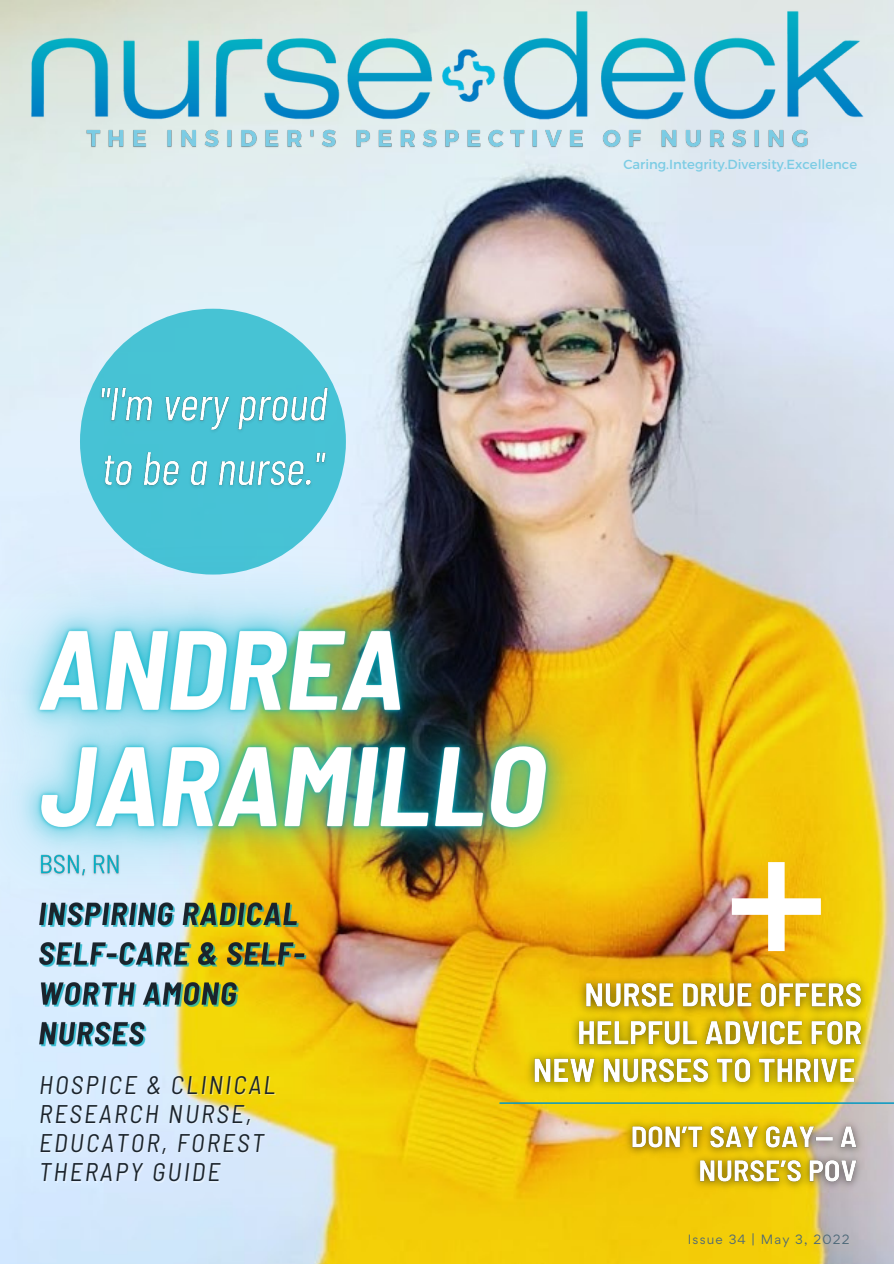
<style>
.page{position:relative;width:894px;height:1264px;background:#fff}
.page>*{position:absolute;margin:0;border:0;box-sizing:border-box;transform-origin:0 0}
.t1{font:italic semi-condensed 25.5px/29.2px "Barlow";letter-spacing:.09em;color:#1b242c}
.t2{font:13.2px "Montserrat";color:#7ccce4}
.t3{font:12px "Gordita";letter-spacing:.1em;color:#4c6878}
</style>
<div class="page">
<img style="left:0;top:0;width:893px;height:1263px">
<img style="left:25px;top:6px;width:845px;height:118px">
<div style="left:80px;top:309px;width:266px;height:265px;background:#47c3d4;border-radius:50%"></div>
<img style="left:731px;top:862px;width:89px;height:89px">
<img style="left:39px;top:999px;width:269px;height:55px">
<img style="left:82px;top:120px;width:736px;height:35px">
<img style="left:93px;top:369px;width:241px;height:62px">
<img style="left:517px;top:960px;width:359px;height:145px">
<img style="left:617px;top:1103px;width:254px;height:98px">
<img style="left:0;top:446px;width:697px;height:553px">
<svg style="left:499px;top:1102px;width:394px;height:1px"></svg>
<p class="t2" style="left:623px;top:155px;width:235px">Caring.Integrity.Diversity.Excellence</p>
<p class="t1" style="left:39px;top:1068px;width:238px">HOSPICE &amp; CLINICAL<br>RESEARCH NURSE,<br>EDUCATOR, FOREST<br>THERAPY GUIDE</p>
<p class="t3" style="left:687px;top:1230px;width:163px">Issue 34 | May 3, 2022</p>
</div>
